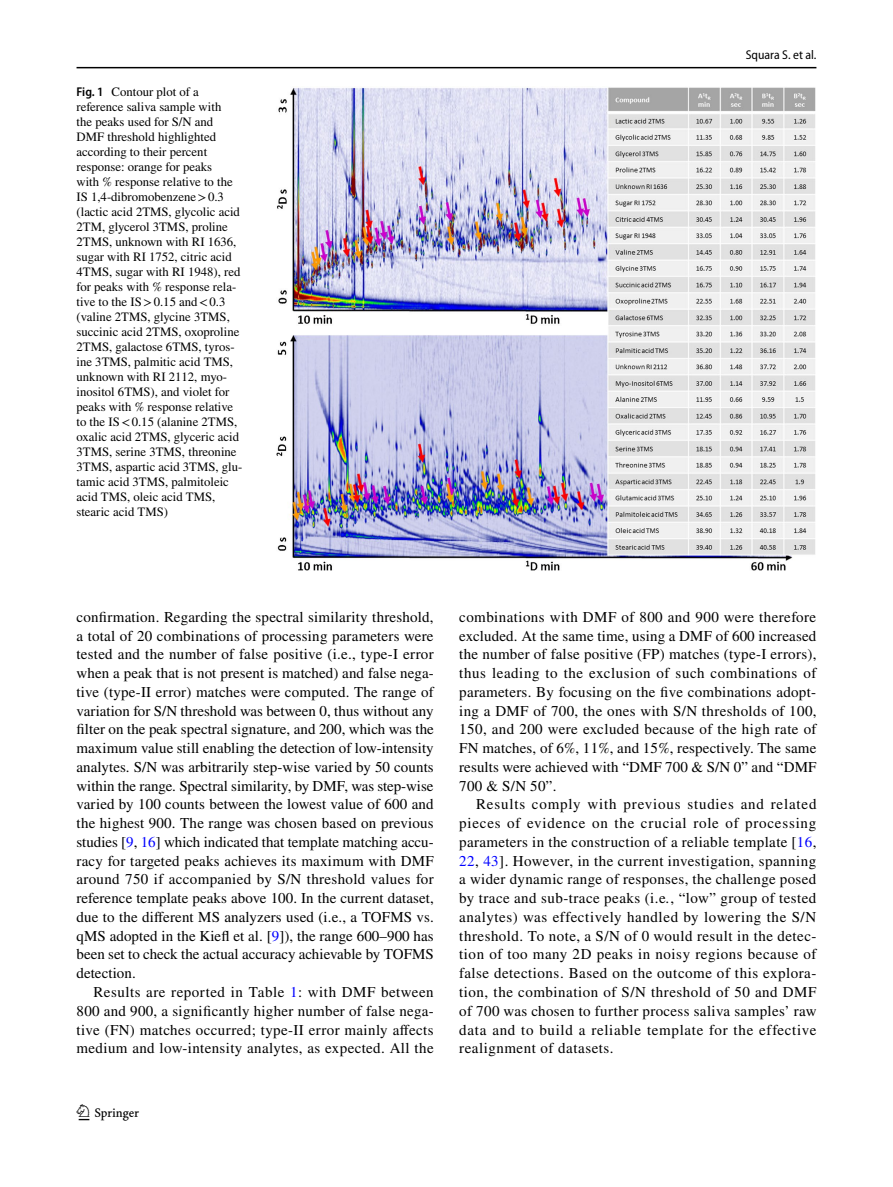
<style>
.page{position:relative;width:893px;height:1187px;background:#fff}
.page>*{position:absolute;margin:0;border:0;box-sizing:border-box;transform-origin:0 0}
.t1{font:22.5px "Springnew Regular 2";color:#000}
.t2{font:15px/18.8px "STIX";letter-spacing:.015em;color:#000;text-align:justify}
.t3{font:12.75px/15px "STIX";color:#000}
.t4{font:semi-condensed 12.75px "Myriad Pro";color:#000}
.s1{font-family:"Myriad Pro";font-weight:600;font-stretch:semi-condensed}
.s2{color:#00f}
.s3{font-style:italic}
</style>
<div class="page">
<hr style="left:77px;top:67px;width:739px;height:1px;background:#000">
<img style="left:276px;top:87px;width:540px;height:483px">
<p class="t3" style="left:77px;top:85px;width:167px"><span class="s1">Fig. 1</span> Contour plot of a reference saliva sample with<br>the peaks used for S/N and<br>DMF threshold highlighted according to their percent response: orange for peaks<br>with % response relative to the<br>IS 1,4-dibromobenzene&gt;0.3 (lactic acid 2TMS, glycolic acid<br>2TM, glycerol 3TMS, proline<br>2TMS, unknown with RI 1636, sugar with RI 1752, citric acid<br>4TMS, sugar with RI 1948), red for peaks with % response rela&shy;tive to the IS&gt;0.15 and&lt;0.3 (valine 2TMS, glycine 3TMS, succinic acid 2TMS, oxoproline<br>2TMS, galactose 6TMS, tyros&shy;ine 3TMS, palmitic acid TMS, unknown with RI 2112, myo&shy;inositol 6TMS), and violet for peaks with % response relative to the IS&lt;0.15 (alanine 2TMS, oxalic acid 2TMS, glyceric acid<br>3TMS, serine 3TMS, threonine<br>3TMS, aspartic acid 3TMS, glu&shy;tamic acid 3TMS, palmitoleic acid TMS, oleic acid TMS, stearic acid TMS)</p>
<p class="t4" style="left:746px;top:48px;width:72px">Squara S. et al.</p>
<p class="t2" style="left:77px;top:608px;width:359px">confirmation. Regarding the spectral similarity threshold, a total of 20 combinations of processing parameters were tested and the number of false positive (i.e., type-I error when a peak that is not present is matched) and false nega&shy;tive (type-II error) matches were computed. The range of variation for S/N threshold was between 0, thus without any filter on the peak spectral signature, and 200, which was the maximum value still enabling the detection of low-intensity analytes. S/N was arbitrarily step-wise varied by 50 counts within the range. Spectral similarity, by DMF, was step-wise varied by 100 counts between the lowest value of 600 and the highest 900. The range was chosen based on previous studies [<span class="s2">9</span>, <span class="s2">16</span>] which indicated that template matching accu&shy;racy for targeted peaks achieves its maximum with DMF around 750 if accompanied by S/N threshold values for reference template peaks above 100. In the current dataset, due to the different MS analyzers used (i.e., a TOFMS vs. qMS adopted in the Kiefl et al. [<span class="s2">9</span>]), the range 600–900 has been set to check the actual accuracy achievable by TOFMS detection.</p>
<p class="t2" style="left:77px;top:983px;width:359px;text-indent:17px">Results are reported in Table <span class="s2">1</span>: with DMF between 800 and 900, a significantly higher number of false nega&shy;tive (FN) matches occurred; type-II error mainly affects medium and low-intensity analytes, as expected. All the</p>
<h1 class="t1" style="left:79px;top:1104px;width:62px">1 3</h1>
<p class="t2" style="left:459px;top:608px;width:359px">combinations with DMF of 800 and 900 were therefore excluded. At the same time, using a DMF of 600 increased the number of false positive (FP) matches (type-I errors), thus leading to the exclusion of such combinations of parameters. By focusing on the five combinations adopt&shy;ing a DMF of 700, the ones with S/N thresholds of 100, 150, and 200 were excluded because of the high rate of FN matches, of 6%, 11%, and 15%, respectively. The same results were achieved with “DMF 700 &amp; S/N 0” and “DMF 700 &amp; S/N 50”.</p>
<p class="t2" style="left:459px;top:796px;width:359px;text-indent:17px">Results comply with previous studies and related pieces of evidence on the crucial role of processing parameters in the construction of a reliable template [<span class="s2">16</span>, <span class="s2">22</span>, <span class="s2">43</span>]. However, in the current investigation, spanning a wider dynamic range of responses, the challenge posed by trace and sub-trace peaks (i.e<span class="s3">.</span>, “low” group of tested analytes) was effectively handled by lowering the S/N threshold. To note, a S/N of 0 would result in the detec&shy;tion of too many 2D peaks in noisy regions because of false detections. Based on the outcome of this explora&shy;tion, the combination of S/N threshold of 50 and DMF of 700 was chosen to further process saliva samples’ raw data and to build a reliable template for the effective realignment of datasets.</p>
</div>
